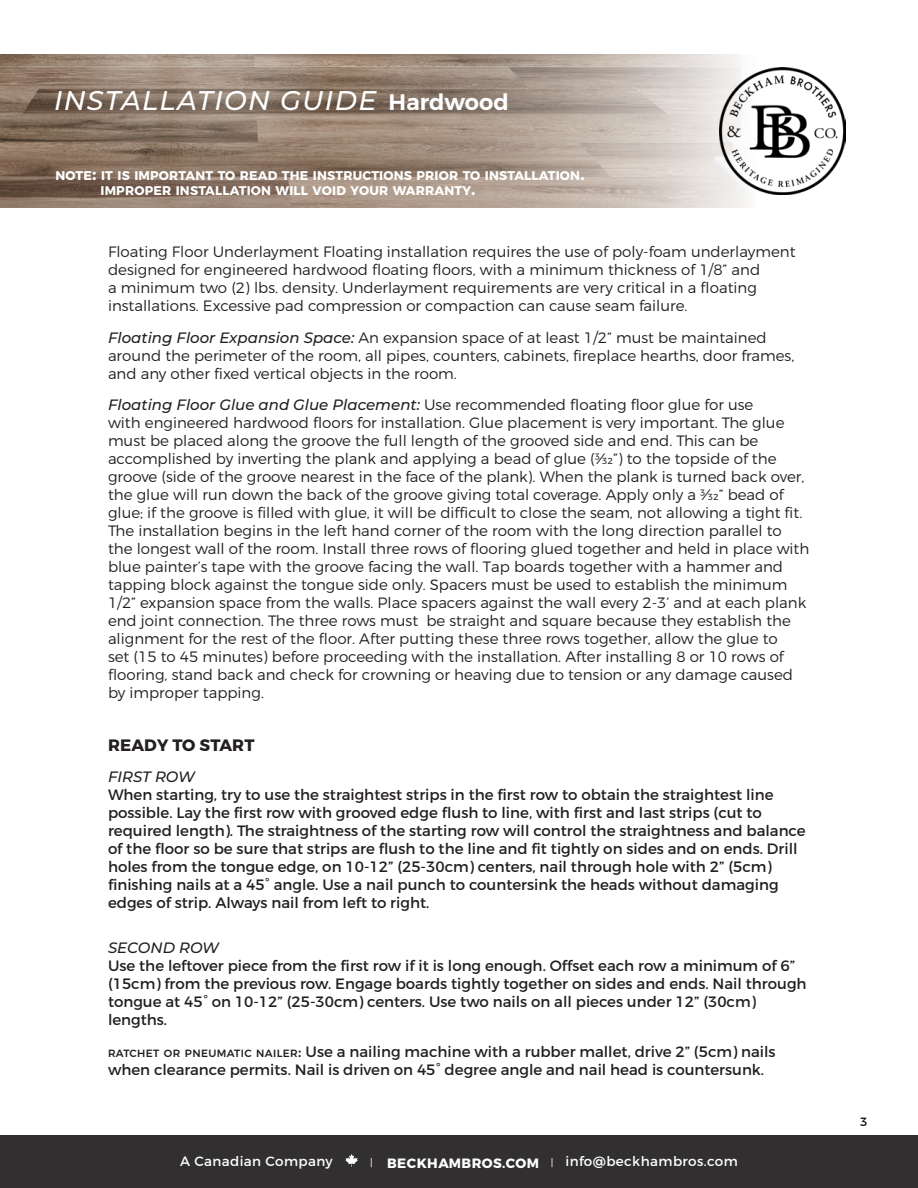
<style>
.page{position:relative;width:918px;height:1188px;background:#fff}
.page>*{position:absolute;margin:0;border:0;box-sizing:border-box;transform-origin:0 0}
.t1{font:italic 500 27px "Montserrat";letter-spacing:.05em;color:#fff}
.t2{font:700 16.5px "Montserrat";letter-spacing:.01em;color:#231f20}
.t3{font:300 15px/18px "Montserrat";color:#231f20}
.t4{font:15px/18px "Montserrat";color:#231f20}
.t5{font:13.5px "Montserrat";letter-spacing:.03em;color:#fff}
.t6{font:700 12.6px/15px "Montserrat";letter-spacing:.015em;color:#fff}
.t7{font:500 12px "Montserrat";color:#231f20}
.s1{font-weight:600;font-style:normal;font-size:22.5px}
.s2{font-size:18px}
.s3{font-weight:500;font-style:italic}
.s4{font-weight:500;font-size:10.5px}
.s5{font-weight:500}
.s6{font-family:"Avenir";font-size:12px}
.s7{font-weight:700}
</style>
<div class="page">
<div style="left:0;top:1135px;width:918px;height:53px;background:#312f30"></div>
<svg style="left:345px;top:1154px;width:13px;height:13px"></svg>
<img style="left:0;top:54px;width:748px;height:154px">
<img style="left:719px;top:68px;width:127px;height:126px">
<p class="t1" style="left:54px;top:81px;width:456px">INSTALLATION GUIDE <span class="s1">Hardwood</span></p>
<p class="t6" style="left:100px;top:168px;width:486px;text-indent:-45px">NOTE<span class="s2">:</span> IT IS IMPORTANT TO READ THE INSTRUCTIONS PRIOR TO INSTALLATION<span class="s2">.<br></span>IMPROPER INSTALLATION WILL VOID YOUR WARRANTY<span class="s2">.</span></p>
<p class="t3" style="left:108px;top:243px;width:689px">Floating Floor Underlayment Floating installation requires the use of poly-foam underlayment designed for engineered hardwood floating floors, with a minimum thickness of 1/8” and<br>a minimum two (2) lbs. density. Underlayment requirements are very critical in a floating installations. Excessive pad compression or compaction can cause seam failure.</p>
<p class="t3" style="left:108px;top:328px;width:688px"><span class="s3">Floating Floor Expansion Space:</span> An expansion space of at least 1/2” must be maintained around the perimeter of the room, all pipes, counters, cabinets, fireplace hearths, door frames, and any other fixed vertical objects in the room.</p>
<p class="t3" style="left:108px;top:396px;width:703px"><span class="s3">Floating Floor Glue and Glue Placement:</span> Use recommended floating floor glue for use<br>with engineered hardwood floors for installation. Glue placement is very important. The glue must be placed along the groove the full length of the grooved side and end. This can be accomplished by inverting the plank and applying a bead of glue (3/32”) to the topside of the groove (side of the groove nearest in the face of the plank). When the plank is turned back over, the glue will run down the back of the groove giving total coverage. Apply only a 3/32” bead of glue; if the groove is filled with glue, it will be difficult to close the seam, not allowing a tight fit.<br>The installation begins in the left hand corner of the room with the long direction parallel to the longest wall of the room. Install three rows of flooring glued together and held in place with blue painter’s tape with the groove facing the wall. Tap boards together with a hammer and tapping block against the tongue side only. Spacers must be used to establish the minimum 1/2” expansion space from the walls. Place spacers against the wall every 2-3’ and at each plank end joint connection. The three rows must be straight and square because they establish the alignment for the rest of the floor. After putting these three rows together, allow the glue to<br>set (15 to 45 minutes) before proceeding with the installation. After installing 8 or 10 rows of flooring, stand back and check for crowning or heaving due to tension or any damage caused by improper tapping.</p>
<p class="t2" style="left:108px;top:735px;width:148px">READY TO START</p>
<p class="t4" style="left:108px;top:768px;width:699px"><span class="s3">FIRST ROW<br></span>When starting, try to use the straightest strips in the first row to obtain the straightest line possible. Lay the first row with grooved edge flush to line, with first and last strips (cut to required length). The straightness of the starting row will control the straightness and balance of the floor so be sure that strips are flush to the line and fit tightly on sides and on ends. Drill holes from the tongue edge, on 10-12” (25-30cm) centers, nail through hole with 2” (5cm) finishing nails at a 45° angle. Use a nail punch to countersink the heads without damaging edges of strip. Always nail from left to right.</p>
<p class="t4" style="left:108px;top:939px;width:700px"><span class="s3">SECOND ROW<br></span>Use the leftover piece from the first row if it is long enough. Offset each row a minimum of 6” (15cm) from the previous row. Engage boards tightly together on sides and ends. Nail through tongue at 45° on 10-12” (25-30cm) centers. Use two nails on all pieces under 12” (30cm) lengths.</p>
<p class="t4" style="left:108px;top:1042px;width:669px"><span class="s4">RATCHET OR PNEUMATIC NAILER</span><span class="s5">:</span> Use a nailing machine with a rubber mallet, drive 2” (5cm) nails when clearance permits. Nail is driven on 45° degree angle and nail head is countersunk.</p>
<p class="t5" style="left:180px;top:1153px;width:154px">A Canadian Company</p>
<p class="t5" style="left:370px;top:1153px;width:369px"><span class="s6">|</span> <span class="s7">BECKHAMBROS.COM</span> <span class="s6">|</span> info@beckhambros.com</p>
<p class="t7" style="left:860px;top:1115px;width:9px">3</p>
</div>
